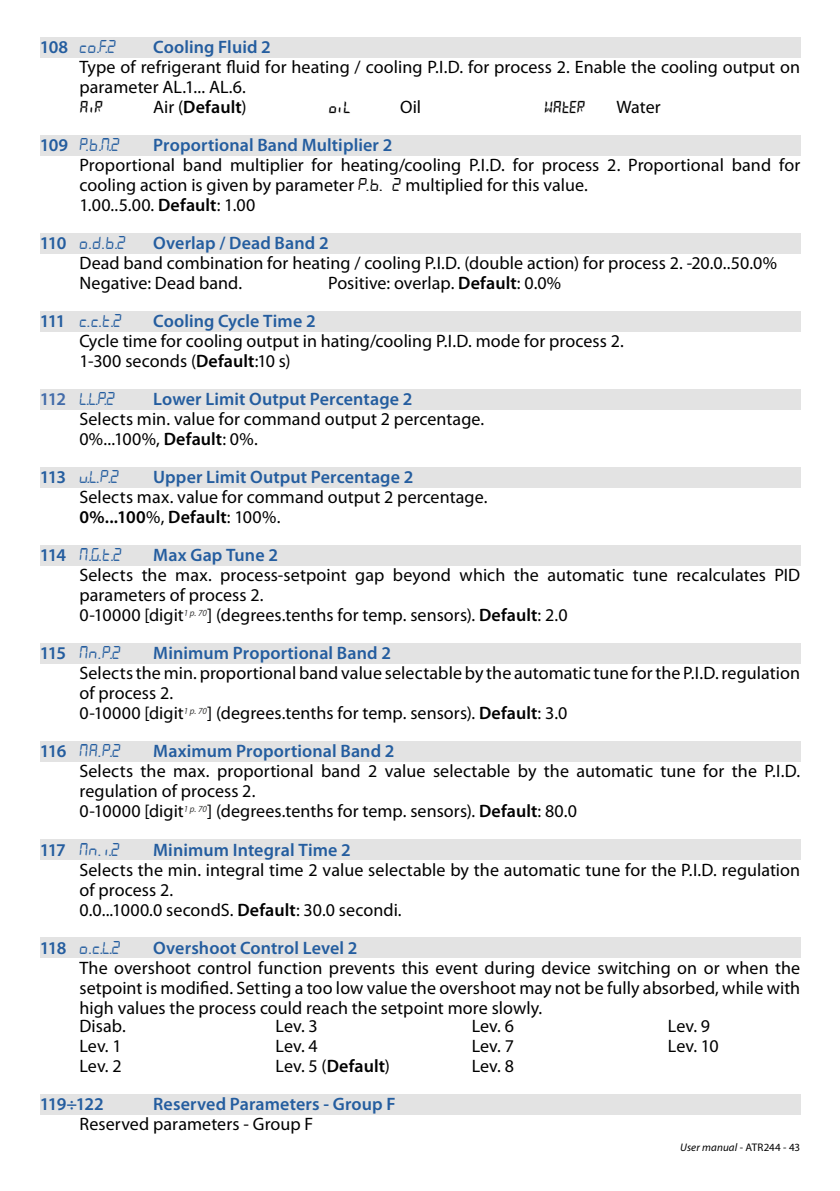
<style>
.page{position:relative;width:840px;height:1191px;background:#fff}
.page>*{position:absolute;margin:0;border:0;box-sizing:border-box;transform-origin:0 0}
.t1{font:18px/20px "Myriad Pro";letter-spacing:.005em;color:#000}
.t2{font:600 18px "Myriad Pro";letter-spacing:.005em;color:#245d9f}
.t3{font:18px "Pix 7 Segs";letter-spacing:.03em;color:#245d9f;scale:.95 1}
.t4{font:600 18px "Myriad Pro";letter-spacing:.005em;color:#000}
.t5{font:17px "Pixsys 11 Segs";letter-spacing:-.105em;color:#000}
.t6{font:italic 11px "Myriad Pro";letter-spacing:.015em;color:#000}
.s1{font-family:"Myriad Pro";font-weight:600}
.s2{font-weight:400}
.s3{font-family:"Pix 7 Segs"}
.s4{font-weight:600}
.s5{font-family:"Myriad Pro";font-weight:600;color:#426ba9}
.s6{font-style:normal}
</style>
<div class="page">
<div style="left:40px;top:37px;width:759px;height:21px;background:#e3e3e3"></div>
<div style="left:40px;top:135px;width:759px;height:21px;background:#e3e3e3"></div>
<div style="left:40px;top:233px;width:759px;height:21px;background:#e3e3e3"></div>
<div style="left:40px;top:311px;width:759px;height:21px;background:#e3e3e3"></div>
<div style="left:40px;top:389px;width:759px;height:21px;background:#e3e3e3"></div>
<div style="left:40px;top:467px;width:759px;height:21px;background:#e3e3e3"></div>
<div style="left:40px;top:545px;width:759px;height:21px;background:#e3e3e3"></div>
<div style="left:40px;top:643px;width:759px;height:21px;background:#e3e3e3"></div>
<div style="left:40px;top:741px;width:759px;height:21px;background:#e3e3e3"></div>
<div style="left:40px;top:839px;width:759px;height:21px;background:#e3e3e3"></div>
<div style="left:40px;top:937px;width:759px;height:21px;background:#e3e3e3"></div>
<div style="left:40px;top:1093px;width:759px;height:21px;background:#e3e3e3"></div>
<p class="t3" style="left:40px;top:36px;width:82px"><span class="s1">108</span> co.F.2</p>
<p class="t2" style="left:153px;top:37px;width:119px">Cooling Fluid 2</p>
<p class="t1" style="left:79px;top:58px;width:721px">Type of refrigerant fluid for heating / cooling P.I.D. for process 2. Enable the cooling output on parameter AL.1... AL.6.</p>
<p class="t5" style="left:79px;top:97px;width:25px">AIR</p>
<p class="t4" style="left:153px;top:97px;width:95px"><span class="s2">Air (</span>Default<span class="s2">)</span></p>
<p class="t5" style="left:328px;top:97px;width:25px">OIL</p>
<p class="t1" style="left:400px;top:98px;width:23px">Oil</p>
<p class="t5" style="left:544px;top:97px;width:43px">WATER</p>
<p class="t1" style="left:616px;top:98px;width:46px">Water</p>
<p class="t3" style="left:40px;top:134px;width:86px"><span class="s1">109</span> P.b.M.2</p>
<p class="t2" style="left:153px;top:135px;width:240px">Proportional Band Multiplier 2</p>
<p class="t1" style="left:79px;top:156px;width:721px">Proportional band multiplier for heating/cooling P.I.D. for process 2. Proportional band for cooling action is given by parameter <span class="s3">P.B. 2</span> multiplied for this value.<br>1.00..5.00. <span class="s4">Default</span>: 1.00</p>
<p class="t3" style="left:40px;top:232px;width:93px"><span class="s1">110</span> o.d.b.2</p>
<p class="t2" style="left:153px;top:233px;width:177px">Overlap / Dead Band 2</p>
<p class="t1" style="left:79px;top:254px;width:698px">Dead band combination for heating / cooling P.I.D. (double action) for process 2. -20.0..50.0%<br>Negative: Dead band.</p>
<p class="t1" style="left:328px;top:274px;width:234px">Positive: overlap. <span class="s4">Default</span>: 0.0%</p>
<p class="t3" style="left:40px;top:310px;width:88px"><span class="s1">111</span> c.c.t.2</p>
<p class="t2" style="left:153px;top:311px;width:164px">Cooling Cycle Time 2</p>
<p class="t1" style="left:79px;top:332px;width:545px">Cycle time for cooling output in hating/cooling P.I.D. mode for process 2.<br>1-300 seconds (<span class="s4">Default</span>:10 s)</p>
<p class="t3" style="left:40px;top:388px;width:81px"><span class="s5">112</span> L.L.P.2</p>
<p class="t2" style="left:153px;top:389px;width:261px">Lower Limit Output Percentage 2</p>
<p class="t1" style="left:79px;top:410px;width:406px">Selects min. value for command output 2 percentage.<br>0%...100%, <span class="s4">Default</span>: 0%.</p>
<p class="t3" style="left:40px;top:466px;width:85px"><span class="s1">113</span> U.L.p.2</p>
<p class="t2" style="left:153px;top:467px;width:261px">Upper Limit Output Percentage 2</p>
<p class="t1" style="left:79px;top:488px;width:409px">Selects max. value for command output 2 percentage.<br><span class="s4">0%...100</span>%, <span class="s4">Default</span>: 100%.</p>
<p class="t3" style="left:40px;top:544px;width:88px"><span class="s1">114</span> m.G.t.2</p>
<p class="t2" style="left:153px;top:545px;width:126px">Max Gap Tune 2</p>
<p class="t1" style="left:79px;top:566px;width:722px">Selects the max. process-setpoint gap beyond which the automatic tune recalculates PID parameters of process 2.<br>0-10000 [digit<sup>1</sup> <sup>p.</sup> <sup>70</sup>] (degrees.tenths for temp. sensors). <span class="s4">Default</span>: 2.0</p>
<p class="t3" style="left:40px;top:642px;width:87px"><span class="s1">115</span> mn.p.2</p>
<p class="t2" style="left:153px;top:643px;width:239px">Minimum Proportional Band 2</p>
<p class="t1" style="left:79px;top:664px;width:721px">Selects the min. proportional band value selectable by the automatic tune for the P.I.D. regulation of process 2.<br>0-10000 [digit<sup>1</sup> <sup>p.</sup> <sup>70</sup>] (degrees.tenths for temp. sensors). <span class="s4">Default</span>: 3.0</p>
<p class="t3" style="left:40px;top:740px;width:87px"><span class="s1">116</span> ma.p.2</p>
<p class="t2" style="left:153px;top:741px;width:243px">Maximum Proportional Band 2</p>
<p class="t1" style="left:79px;top:762px;width:721px">Selects the max. proportional band 2 value selectable by the automatic tune for the P.I.D. regulation of process 2.<br>0-10000 [digit<sup>1</sup> <sup>p.</sup> <sup>70</sup>] (degrees.tenths for temp. sensors). <span class="s4">Default</span>: 80.0</p>
<p class="t3" style="left:40px;top:838px;width:86px"><span class="s1">117</span> mn.i.2</p>
<p class="t2" style="left:153px;top:839px;width:199px">Minimum Integral Time 2</p>
<p class="t1" style="left:79px;top:860px;width:722px">Selects the min. integral time 2 value selectable by the automatic tune for the P.I.D. regulation of process 2.<br>0.0...1000.0 secondS. <span class="s4">Default</span>: 30.0 secondi.</p>
<p class="t3" style="left:40px;top:936px;width:87px"><span class="s1">118</span> o.c.L.2</p>
<p class="t2" style="left:153px;top:937px;width:206px">Overshoot Control Level 2</p>
<p class="t1" style="left:79px;top:958px;width:722px">The overshoot control function prevents this event during device switching on or when the setpoint is modified. Setting a too low value the overshoot may not be fully absorbed, while with high values the process could reach the setpoint more slowly.<br>Disab.<br>Lev. 1<br>Lev. 2</p>
<p class="t1" style="left:275px;top:1016px;width:116px">Lev. 3<br>Lev. 4<br>Lev. 5 (<span class="s4">Default</span>)</p>
<p class="t1" style="left:471px;top:1016px;width:44px;text-align:justify">Lev. 6<br>Lev. 7<br>Lev. 8</p>
<p class="t1" style="left:667px;top:1016px;width:52px">Lev. 9<br>Lev. 10</p>
<p class="t2" style="left:40px;top:1094px;width:65px">119÷122</p>
<p class="t2" style="left:153px;top:1094px;width:244px">Reserved Parameters - Group F</p>
<p class="t1" style="left:79px;top:1114px;width:235px">Reserved parameters - Group F</p>
<p class="t6" style="left:679px;top:1141px;width:121px">User manual <span class="s6">- ATR244 - 43</span></p>
</div>
